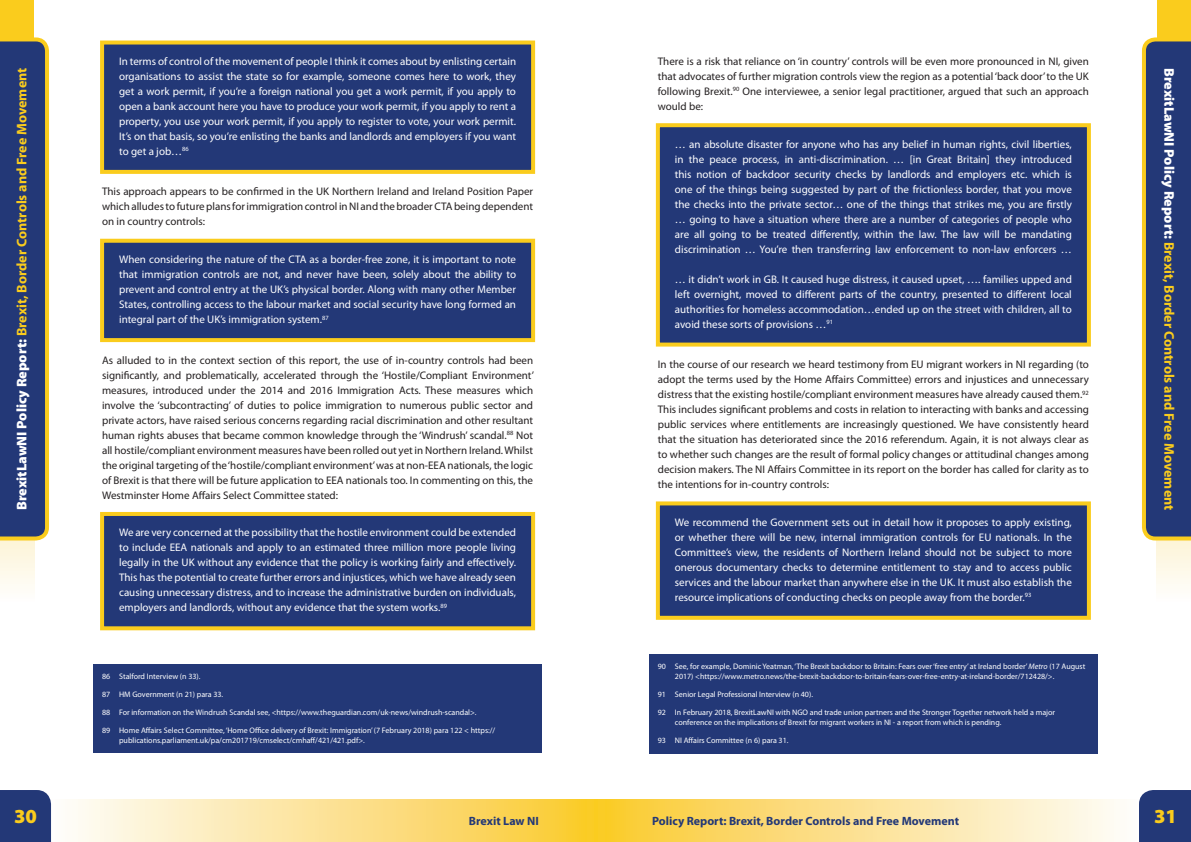
<style>
.page{position:relative;width:1191px;height:842px;background:#fff}
.page>*{position:absolute;margin:0;border:0;box-sizing:border-box;transform-origin:0 0}
.t1{font:900 20px "Myriad Pro";color:#facc1d}
.t2{font:700 14px "Myriad Pro";color:#facc1d}
.t3{font:700 12px "Myriad Pro";color:#233877}
.t4{font:11px/15px "Myriad Pro";color:#fff;text-align:justify}
.t5{font:11px/15px "Myriad Pro";color:#231f20;text-align:justify}
.t6{font:8px/9.6px "Myriad Pro";color:#fff}
.s1{font-weight:900;color:#fff}
.s2{font-style:italic}
</style>
<div class="page">
<div style="left:595px;top:799px;width:548px;height:43px;background:linear-gradient(to right,#fac92d,#fefdff)"></div>
<div style="left:1157px;top:0;width:34px;height:486px;background:#facc1d"></div>
<svg style="left:1157px;top:540px;width:34px;height:46px"></svg>
<div style="left:48px;top:799px;width:547px;height:43px;background:linear-gradient(to right,#fefdff,#fac92e)"></div>
<div style="left:0;top:0;width:34px;height:486px;background:#facc1d"></div>
<svg style="left:0;top:790px;width:54px;height:52px;background:#324580"></svg>
<svg style="left:1136px;top:790px;width:55px;height:52px;background:#324580"></svg>
<svg style="left:0;top:540px;width:34px;height:46px"></svg>
<svg style="left:1142px;top:37px;width:49px;height:503px;background:#37466e"></svg>
<svg style="left:0;top:37px;width:49px;height:503px;background:#37466e"></svg>
<div style="left:656px;top:123px;width:435px;height:224px;background:#233877;border:4px solid #facc1d"></div>
<div style="left:656px;top:501px;width:435px;height:119px;background:#233877;border:4px solid #facc1d"></div>
<div style="left:649px;top:655px;width:448px;height:34px;background:#233877"></div>
<div style="left:649px;top:682px;width:448px;height:25px;background:#233877"></div>
<div style="left:649px;top:700px;width:448px;height:35px;background:#233877"></div>
<div style="left:649px;top:728px;width:448px;height:25px;background:#233877"></div>
<div style="left:100px;top:41px;width:435px;height:133px;background:#233877;border:4px solid #facc1d"></div>
<div style="left:100px;top:239px;width:435px;height:103px;background:#233877;border:4px solid #facc1d"></div>
<div style="left:100px;top:512px;width:435px;height:118px;background:#233877;border:4px solid #facc1d"></div>
<div style="left:94px;top:664px;width:447px;height:25px;background:#233877"></div>
<div style="left:94px;top:682px;width:447px;height:25px;background:#233877"></div>
<div style="left:94px;top:700px;width:447px;height:25px;background:#233877"></div>
<div style="left:94px;top:719px;width:447px;height:34px;background:#233877"></div>
<p class="t4" style="left:119px;top:54px;width:398px">In terms of control of the movement of people I think it comes about by enlisting certain organisations to assist the state so for example, someone comes here to work, they get a work permit, if you’re a foreign national you get a work permit, if you apply to open a bank account here you have to produce your work permit, if you apply to rent a property, you use your work permit, if you apply to register to vote, your work permit.<br>It’s on that basis, so you’re enlisting the banks and landlords and employers if you want to get a job…<sup>86</sup></p>
<p class="t5" style="left:102px;top:184px;width:432px">This approach appears to be confirmed in the UK Northern Ireland and Ireland Position Paper which alludes to future plans for immigration control in NI and the broader CTA being dependent on in country controls:</p>
<p class="t4" style="left:119px;top:252px;width:398px">When considering the nature of the CTA as a border-free zone, it is important to note that immigration controls are not, and never have been, solely about the ability to prevent and control entry at the UK’s physical border. Along with many other Member States, controlling access to the labour market and social security have long formed an integral part of the UK’s immigration system.<sup>87</sup></p>
<p class="t5" style="left:102px;top:353px;width:433px">As alluded to in the context section of this report, the use of in-country controls had been significantly, and problematically, accelerated through the ‘Hostile/Compliant Environment’ measures, introduced under the 2014 and 2016 Immigration Acts. These measures which involve the ‘subcontracting’ of duties to police immigration to numerous public sector and private actors, have raised serious concerns regarding racial discrimination and other resultant human rights abuses that became common knowledge through the ‘Windrush’ scandal.<sup>88</sup> Not all hostile/compliant environment measures have been rolled out yet in Northern Ireland. Whilst the original targeting of the ‘hostile/compliant environment’ was at non-EEA nationals, the logic of Brexit is that there will be future application to EEA nationals too. In commenting on this, the Westminster Home Affairs Select Committee stated:</p>
<p class="t4" style="left:119px;top:525px;width:398px">We are very concerned at the possibility that the hostile environment could be extended to include EEA nationals and apply to an estimated three million more people living legally in the UK without any evidence that the policy is working fairly and effectively.<br>This has the potential to create further errors and injustices, which we have already seen causing unnecessary distress, and to increase the administrative burden on individuals, employers and landlords, without any evidence that the system works.<sup>89</sup></p>
<p class="t2" style="left:14px;top:510px;width:444px;rotate:-90deg"><span class="s1">BrexitLawNI Policy Report:</span> Brexit, Border Controls and Free Movement</p>
<p class="t5" style="left:658px;top:54px;width:432px">There is a risk that reliance on ‘in country’ controls will be even more pronounced in NI, given that advocates of further migration controls view the region as a potential ‘back door’ to the UK following Brexit.<sup>90</sup> One interviewee, a senior legal practitioner, argued that such an approach would be:</p>
<p class="t4" style="left:675px;top:137px;width:398px">… an absolute disaster for anyone who has any belief in human rights, civil liberties, in the peace process, in anti-discrimination. … [in Great Britain] they introduced this notion of backdoor security checks by landlords and employers etc. which is one of the things being suggested by part of the frictionless border, that you move the checks into the private sector… one of the things that strikes me, you are firstly … going to have a situation where there are a number of categories of people who are all going to be treated differently, within the law. The law will be mandating discrimination … You’re then transferring law enforcement to non-law enforcers …</p>
<p class="t4" style="left:675px;top:272px;width:398px">… it didn’t work in GB. It caused huge distress, it caused upset, …. families upped and left overnight, moved to different parts of the country, presented to different local authorities for homeless accommodation…ended up on the street with children, all to avoid these sorts of provisions …<sup>91</sup></p>
<p class="t5" style="left:658px;top:357px;width:432px">In the course of our research we heard testimony from EU migrant workers in NI regarding (to adopt the terms used by the Home Affairs Committee) errors and injustices and unnecessary distress that the existing hostile/compliant environment measures have already caused them.<sup>92<br></sup>This includes significant problems and costs in relation to interacting with banks and accessing public services where entitlements are increasingly questioned. We have consistently heard that the situation has deteriorated since the 2016 referendum. Again, it is not always clear as to whether such changes are the result of formal policy changes or attitudinal changes among decision makers. The NI Affairs Committee in its report on the border has called for clarity as to the intentions for in-country controls:</p>
<p class="t4" style="left:675px;top:515px;width:398px">We recommend the Government sets out in detail how it proposes to apply existing, or whether there will be new, internal immigration controls for EU nationals. In the Committee’s view, the residents of Northern Ireland should not be subject to more onerous documentary checks to determine entitlement to stay and to access public services and the labour market than anywhere else in the UK. It must also establish the resource implications of conducting checks on people away from the border.<sup>93</sup></p>
<p class="t6" style="left:102px;top:671px;width:100px">86 Stalford Interview (n 33).</p>
<p class="t6" style="left:102px;top:689px;width:123px">87 HM Government (n 21) para 33.</p>
<p class="t6" style="left:102px;top:708px;width:376px">88 For information on the Windrush Scandal see, &lt;https://www.theguardian.com/uk-news/windrush-scandal&gt;.</p>
<p class="t6" style="left:119px;top:726px;width:378px;text-indent:-17px">89 Home Affairs Select Committee, ‘Home Office delivery of Brexit: Immigration’ (7 February 2018) para 122 &lt; https:// publications.parliament.uk/pa/cm201719/cmselect/cmhaff/421/421.pdf&gt;.</p>
<p class="t6" style="left:675px;top:662px;width:412px;text-indent:-17px">90 See, for example, Dominic Yeatman, ‘The Brexit backdoor to Britain: Fears over ‘free entry’ at Ireland border’ <span class="s2">Metro</span> (17 August<br>2017) &lt;https://www.metro.news/the-brexit-backdoor-to-britain-fears-over-free-entry-at-ireland-border/712428/&gt;.</p>
<p class="t6" style="left:658px;top:689px;width:157px">91 Senior Legal Professional Interview (n 40).</p>
<p class="t6" style="left:675px;top:708px;width:382px;text-indent:-17px">92 In February 2018, BrexitLawNI with NGO and trade union partners and the Stronger Together network held a major conference on the implications of Brexit for migrant workers in NI - a report from which is pending.</p>
<p class="t6" style="left:658px;top:735px;width:132px">93 NI Affairs Committee (n 6) para 31.</p>
<p class="t2" style="left:1177px;top:68px;width:444px;rotate:90deg"><span class="s1">BrexitLawNI Policy Report:</span> Brexit, Border Controls and Free Movement</p>
<h1 class="t1" style="left:14px;top:805px;width:24px">30</h1>
<p class="t3" style="left:469px;top:814px;width:71px">Brexit Law NI</p>
<p class="t3" style="left:652px;top:814px;width:308px">Policy Report: Brexit, Border Controls and Free Movement</p>
<h1 class="t1" style="left:1154px;top:805px;width:24px">31</h1>
</div>
